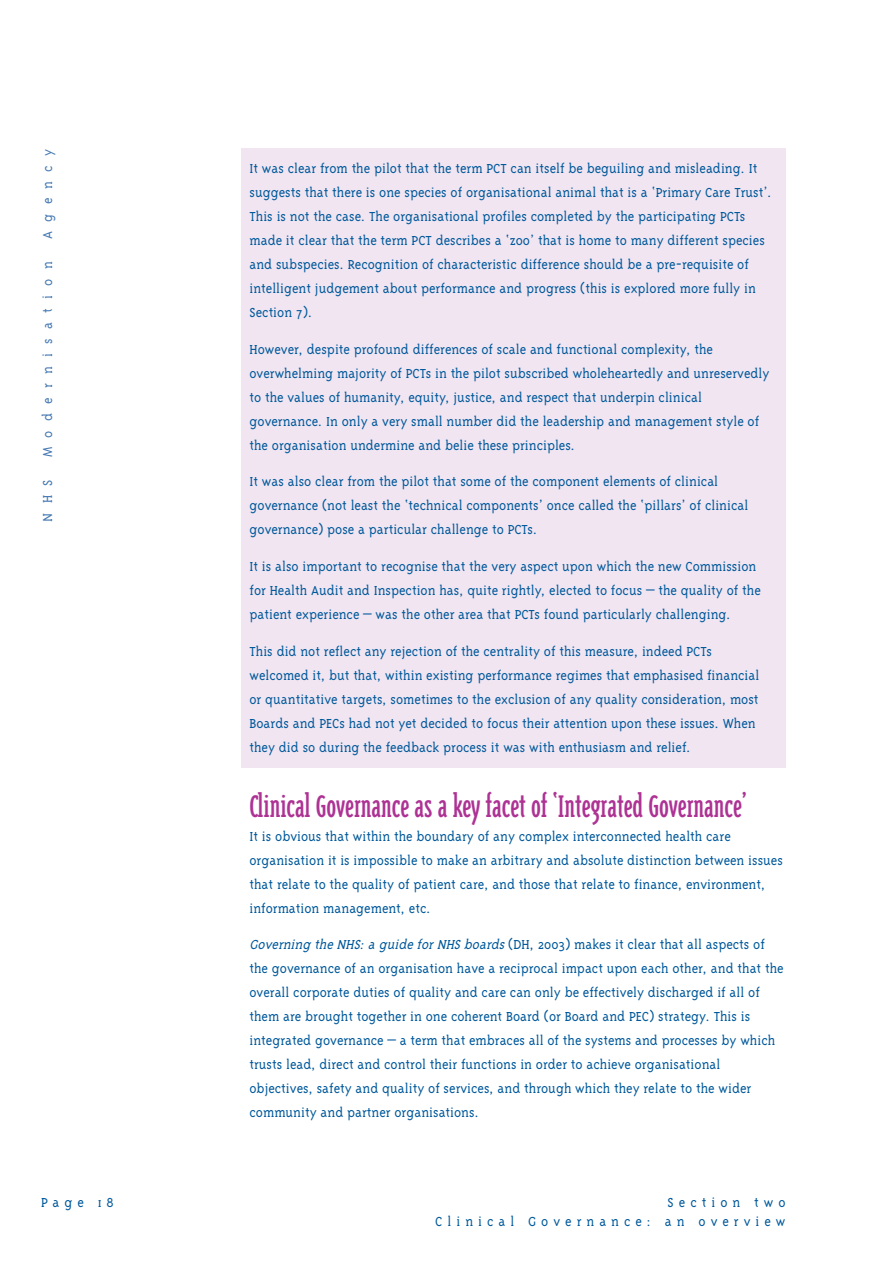
<style>
.page{position:relative;width:893px;height:1263px;background:#fff}
.page>*{position:absolute;margin:0;border:0;box-sizing:border-box;transform-origin:0 0}
.t1{font:36px "Triplex Cond Serif";color:#ad3294}
.t2{font:300 15px/24px "Triplex Serif";color:#00599b}
.t3{font:300 15px/19.2px "Triplex Serif";letter-spacing:.335em;color:#00599b;text-align:right}
.t4{font:300 15px "Triplex Serif";letter-spacing:.62em;color:#4579b3}
.s1{font-style:italic}
</style>
<div class="page">
<div style="left:241px;top:149px;width:544px;height:619px;background:#f1e5f1"></div>
<p class="t4" style="left:42px;top:239px;width:92px;rotate:-90deg">Agency</p>
<p class="t4" style="left:42px;top:457px;width:198px;rotate:-90deg">Modernisation</p>
<p class="t4" style="left:42px;top:522px;width:43px;rotate:-90deg">NHS</p>
<p class="t2" style="left:249px;top:157px;width:524px">It was clear from the pilot that the term PCT can itself be beguiling and misleading. It suggests that there is one species of organisational animal that is a ‘Primary Care Trust’.<br>This is not the case. The organisational profiles completed by the participating PCTs made it clear that the term PCT describes a ‘zoo’ that is home to many different species and subspecies. Recognition of characteristic difference should be a pre-requisite of intelligent judgement about performance and progress (this is explored more fully in Section 7).</p>
<p class="t2" style="left:249px;top:338px;width:521px">However, despite profound differences of scale and functional complexity, the overwhelming majority of PCTs in the pilot subscribed wholeheartedly and unreservedly to the values of humanity, equity, justice, and respect that underpin clinical governance. In only a very small number did the leadership and management style of the organisation undermine and belie these principles.</p>
<p class="t2" style="left:249px;top:471px;width:500px">It was also clear from the pilot that some of the component elements of clinical governance (not least the ‘technical components’ once called the ‘pillars’ of clinical governance) pose a particular challenge to PCTs.</p>
<p class="t2" style="left:249px;top:555px;width:513px">It is also important to recognise that the very aspect upon which the new Commission for Health Audit and Inspection has, quite rightly, elected to focus – the quality of the patient experience – was the other area that PCTs found particularly challenging.</p>
<p class="t2" style="left:249px;top:640px;width:511px">This did not reflect any rejection of the centrality of this measure, indeed PCTs welcomed it, but that, within existing performance regimes that emphasised financial or quantitative targets, sometimes to the exclusion of any quality consideration, most Boards and PECs had not yet decided to focus their attention upon these issues. When they did so during the feedback process it was with enthusiasm and relief.</p>
<h1 class="t1" style="left:249px;top:791px;width:499px">Clinical Governance as a key facet of ‘Integrated Governance’</h1>
<p class="t2" style="left:249px;top:825px;width:535px">It is obvious that within the boundary of any complex interconnected health care organisation it is impossible to make an arbitrary and absolute distinction between issues that relate to the quality of patient care, and those that relate to finance, environment, information management, etc.</p>
<p class="t2" style="left:249px;top:934px;width:535px"><span class="s1">Governing the NHS:a guide forNHS boards</span>(DH, 2003) makes it clear that all aspects of the governance of an organisation have a reciprocal impact upon each other, and that the overall corporate duties of quality and care can only be effectively discharged if all of them are brought together in one coherent Board (or Board and PEC) strategy. This is integrated governance – a term that embraces all of the systems and processes by which trusts lead, direct and control their functions in order to achieve organisational objectives, safety and quality of services, and through which they relate to the wider community and partner organisations.</p>
<p class="t2" style="left:41px;top:1191px;width:75px">Page 18</p>
<p class="t3" style="left:435px;top:1193px;width:352px">Section two<br>Clinical Governance: an overview</p>
</div>
